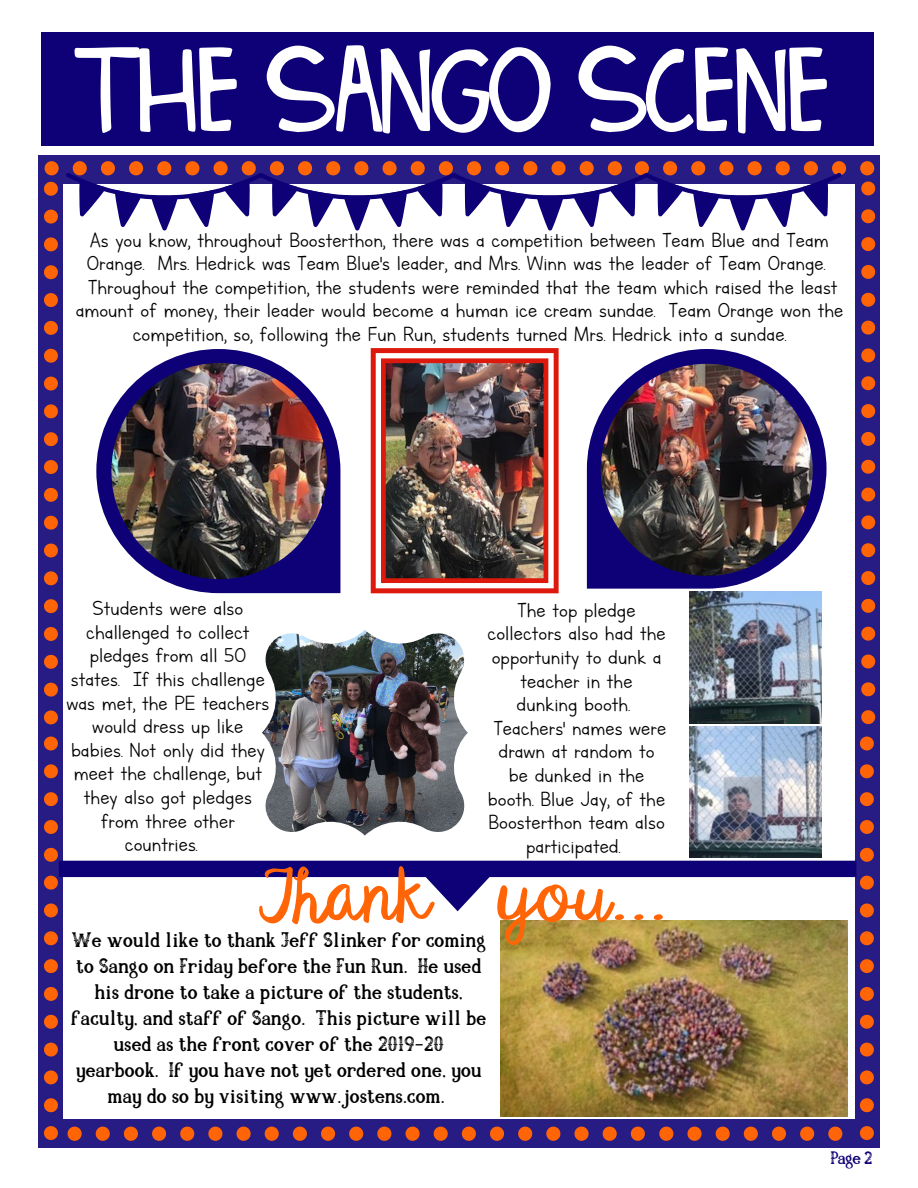
<style>
.page{position:relative;width:918px;height:1188px;background:#fff}
.page>*{position:absolute;margin:0;border:0;box-sizing:border-box;transform-origin:0 0}
.t1{font:108px "Matchstick";letter-spacing:-.085em;color:#fff}
.t2{font:72px "KG Satisfied Script";color:#ff6506}
.t3{font:24px/23.7px "Lettersfor Learners";color:#000;text-align:center}
.t4{font:21px/25.8px "ALITIDE";letter-spacing:.045em;color:#000;text-align:center}
.t5{font:18px "ALITIDE";color:#0e0076}
</style>
<div class="page">
<div style="left:41px;top:32px;width:833px;height:114px;background:#0e0076"></div>
<div style="left:38px;top:155px;width:841px;height:993px;background:#271b84"></div>
<div style="left:63px;top:184px;width:791px;height:935px;background:#fff"></div>
<svg style="left:861px;top:710px;width:14px;height:14px"></svg>
<svg style="left:861px;top:682px;width:14px;height:14px"></svg>
<svg style="left:861px;top:655px;width:14px;height:13px"></svg>
<svg style="left:861px;top:627px;width:14px;height:14px"></svg>
<svg style="left:861px;top:599px;width:14px;height:14px"></svg>
<svg style="left:861px;top:571px;width:14px;height:14px"></svg>
<svg style="left:861px;top:543px;width:14px;height:14px"></svg>
<svg style="left:861px;top:515px;width:14px;height:14px"></svg>
<svg style="left:861px;top:488px;width:14px;height:14px"></svg>
<svg style="left:861px;top:460px;width:14px;height:14px"></svg>
<svg style="left:861px;top:432px;width:14px;height:14px"></svg>
<svg style="left:861px;top:404px;width:14px;height:14px"></svg>
<svg style="left:861px;top:376px;width:14px;height:14px"></svg>
<svg style="left:861px;top:348px;width:14px;height:14px"></svg>
<svg style="left:861px;top:321px;width:14px;height:14px"></svg>
<svg style="left:861px;top:293px;width:14px;height:14px"></svg>
<svg style="left:861px;top:265px;width:14px;height:14px"></svg>
<svg style="left:861px;top:237px;width:14px;height:14px"></svg>
<svg style="left:861px;top:209px;width:14px;height:14px"></svg>
<svg style="left:861px;top:182px;width:14px;height:13px"></svg>
<svg style="left:44px;top:710px;width:14px;height:14px"></svg>
<svg style="left:44px;top:683px;width:14px;height:14px"></svg>
<svg style="left:44px;top:655px;width:14px;height:14px"></svg>
<svg style="left:44px;top:627px;width:14px;height:14px"></svg>
<svg style="left:44px;top:599px;width:14px;height:14px"></svg>
<svg style="left:44px;top:571px;width:14px;height:14px"></svg>
<svg style="left:44px;top:544px;width:14px;height:13px"></svg>
<svg style="left:44px;top:516px;width:14px;height:14px"></svg>
<svg style="left:44px;top:488px;width:14px;height:14px"></svg>
<svg style="left:44px;top:460px;width:14px;height:14px"></svg>
<svg style="left:44px;top:432px;width:14px;height:14px"></svg>
<svg style="left:44px;top:404px;width:14px;height:14px"></svg>
<svg style="left:44px;top:377px;width:14px;height:14px"></svg>
<svg style="left:44px;top:349px;width:14px;height:14px"></svg>
<svg style="left:44px;top:321px;width:14px;height:14px"></svg>
<svg style="left:44px;top:293px;width:14px;height:14px"></svg>
<svg style="left:44px;top:265px;width:14px;height:14px"></svg>
<svg style="left:44px;top:237px;width:14px;height:14px"></svg>
<svg style="left:44px;top:210px;width:14px;height:14px"></svg>
<svg style="left:44px;top:182px;width:14px;height:14px"></svg>
<svg style="left:45px;top:161px;width:14px;height:14px"></svg>
<svg style="left:860px;top:161px;width:14px;height:14px"></svg>
<svg style="left:68px;top:1127px;width:14px;height:8px"></svg>
<svg style="left:96px;top:1127px;width:14px;height:8px"></svg>
<svg style="left:124px;top:1127px;width:14px;height:8px"></svg>
<svg style="left:152px;top:1127px;width:14px;height:8px"></svg>
<svg style="left:180px;top:1127px;width:14px;height:8px"></svg>
<svg style="left:208px;top:1127px;width:14px;height:8px"></svg>
<svg style="left:237px;top:1127px;width:14px;height:8px"></svg>
<svg style="left:265px;top:1127px;width:14px;height:8px"></svg>
<svg style="left:293px;top:1127px;width:14px;height:8px"></svg>
<svg style="left:321px;top:1127px;width:14px;height:8px"></svg>
<svg style="left:349px;top:1127px;width:14px;height:8px"></svg>
<svg style="left:377px;top:1127px;width:14px;height:8px"></svg>
<svg style="left:406px;top:1127px;width:14px;height:8px"></svg>
<svg style="left:434px;top:1127px;width:14px;height:8px"></svg>
<svg style="left:462px;top:1127px;width:14px;height:8px"></svg>
<svg style="left:490px;top:1127px;width:14px;height:14px"></svg>
<svg style="left:518px;top:1127px;width:14px;height:14px"></svg>
<svg style="left:546px;top:1127px;width:14px;height:14px"></svg>
<svg style="left:574px;top:1127px;width:15px;height:14px"></svg>
<svg style="left:603px;top:1127px;width:14px;height:14px"></svg>
<svg style="left:631px;top:1127px;width:14px;height:14px"></svg>
<svg style="left:659px;top:1127px;width:14px;height:14px"></svg>
<svg style="left:687px;top:1127px;width:15px;height:14px"></svg>
<svg style="left:716px;top:1127px;width:14px;height:14px"></svg>
<svg style="left:744px;top:1127px;width:14px;height:14px"></svg>
<svg style="left:772px;top:1127px;width:14px;height:14px"></svg>
<svg style="left:800px;top:1127px;width:14px;height:14px"></svg>
<svg style="left:828px;top:1127px;width:14px;height:14px"></svg>
<svg style="left:44px;top:1126px;width:14px;height:9px"></svg>
<svg style="left:44px;top:1098px;width:14px;height:14px"></svg>
<svg style="left:44px;top:1070px;width:14px;height:14px"></svg>
<svg style="left:44px;top:1043px;width:14px;height:14px"></svg>
<svg style="left:44px;top:1015px;width:14px;height:14px"></svg>
<svg style="left:44px;top:987px;width:14px;height:14px"></svg>
<svg style="left:44px;top:959px;width:14px;height:14px"></svg>
<svg style="left:44px;top:931px;width:14px;height:14px"></svg>
<svg style="left:44px;top:820px;width:14px;height:14px"></svg>
<svg style="left:44px;top:792px;width:14px;height:14px"></svg>
<svg style="left:44px;top:764px;width:14px;height:14px"></svg>
<svg style="left:44px;top:737px;width:14px;height:13px"></svg>
<svg style="left:860px;top:1126px;width:14px;height:14px"></svg>
<svg style="left:860px;top:1098px;width:14px;height:14px"></svg>
<svg style="left:860px;top:1070px;width:14px;height:14px"></svg>
<svg style="left:860px;top:1043px;width:14px;height:14px"></svg>
<svg style="left:860px;top:1015px;width:14px;height:14px"></svg>
<svg style="left:860px;top:987px;width:14px;height:14px"></svg>
<svg style="left:860px;top:959px;width:14px;height:14px"></svg>
<svg style="left:860px;top:931px;width:14px;height:14px"></svg>
<svg style="left:860px;top:820px;width:14px;height:14px"></svg>
<svg style="left:860px;top:792px;width:14px;height:14px"></svg>
<svg style="left:860px;top:764px;width:14px;height:14px"></svg>
<svg style="left:860px;top:737px;width:14px;height:13px"></svg>
<svg style="left:44px;top:848px;width:830px;height:69px"></svg>
<svg style="left:66px;top:161px;width:780px;height:70px"></svg>
<img style="left:44px;top:1135px;width:432px;height:6px">
<img style="left:371px;top:348px;width:188px;height:245px">
<svg style="left:96px;top:349px;width:244px;height:244px;fill:#0e0076"></svg>
<img style="left:111px;top:363px;width:216px;height:216px;border-radius:50%">
<svg style="left:587px;top:349px;width:240px;height:240px"></svg>
<img style="left:601px;top:364px;width:212px;height:212px">
<img style="left:262px;top:630px;width:206px;height:206px">
<img style="left:500px;top:920px;width:348px;height:197px">
<img style="left:690px;top:592px;width:131px;height:131px">
<img style="left:690px;top:726px;width:131px;height:132px">
<h1 class="t1" style="left:75px;top:23px;width:760px">THE SANGO SCENE</h1>
<p class="t3" style="left:76px;top:229px;width:769px">As you know, throughout Boosterthon, there was a competition between Team Blue and Team Orange. Mrs. Hedrick was Team Blue's leader, and Mrs. Winn was the leader of Team Orange.<br>Throughout the competition, the students were reminded that the team which raised the least amount of money, their leader would become a human ice cream sundae. Team Orange won the competition, so, following the Fun Run, students turned Mrs. Hedrick into a sundae.</p>
<p class="t3" style="left:66px;top:597px;width:204px">Students were also challenged to collect pledges from all 50 states. If this challenge was met, the PE teachers would dress up like babies. Not only did they meet the challenge, but they also got pledges from three other countries.</p>
<p class="t3" style="left:488px;top:599px;width:180px">The top pledge collectors also had the opportunity to dunk a teacher in the dunking booth.<br>Teachers' names were drawn at random to be dunked in the booth. Blue Jay, of the<br>Boosterthon team also participated.</p>
<h2 class="t2" style="left:258px;top:854px;width:412px">Thank you...</h2>
<p class="t4" style="left:72px;top:928px;width:416px">We would like to thank Jeff Slinker for coming to Sango on Friday before the Fun Run. He used his drone to take a picture of the students, faculty, and staff of Sango. This picture will be used as the front cover of the 2019-20 yearbook. If you have not yet ordered one, you may do so by visiting www.jostens.com.</p>
<p class="t5" style="left:831px;top:1148px;width:42px">Page 2</p>
</div>
